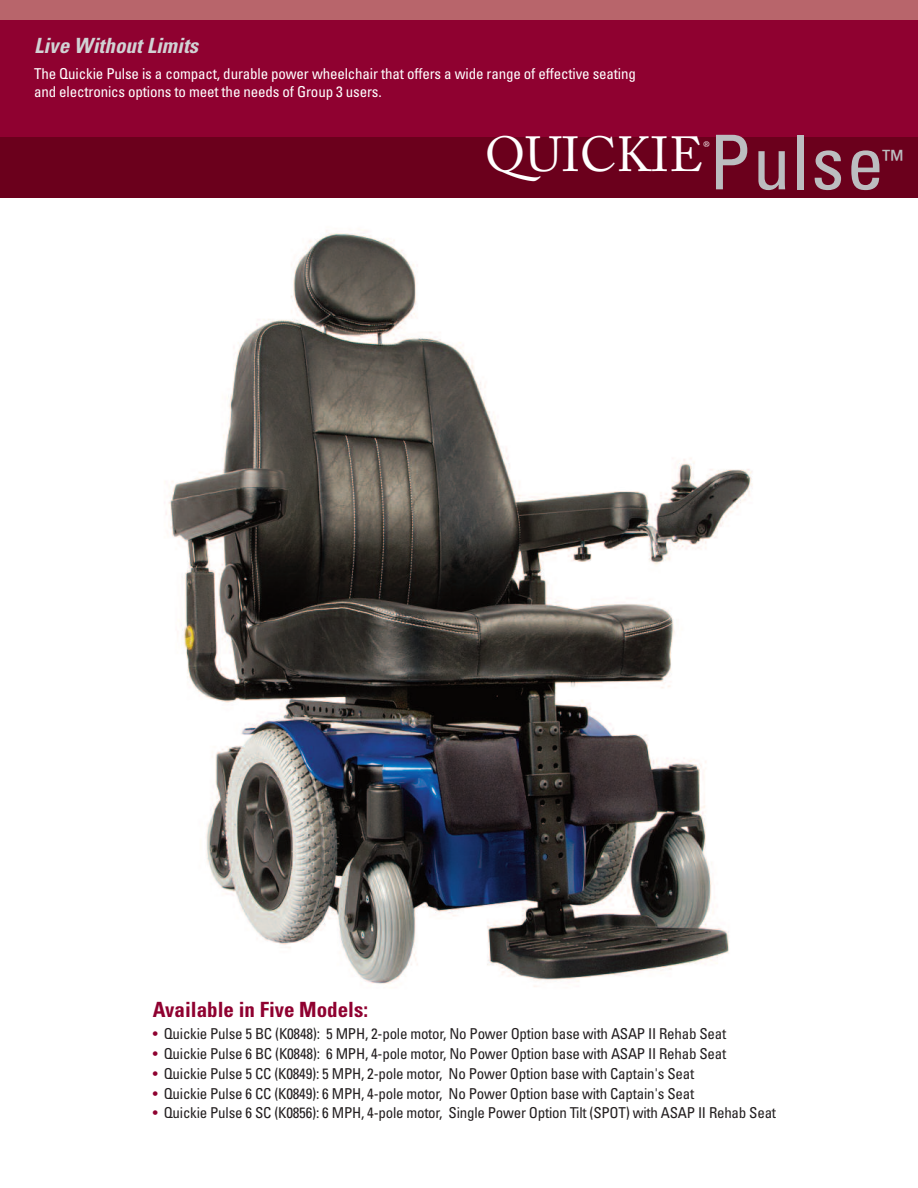
<style>
.page{position:relative;width:918px;height:1188px;background:#fff}
.page>*{position:absolute;margin:0;border:0;box-sizing:border-box;transform-origin:0 0}
.t1{font:condensed 75.6px "Univers";letter-spacing:.025em;color:#bcbdc0}
.t2{font:48.9px "Adobe Caslon Pro";color:#fff}
.t3{font:condensed 25.2px "Univers";color:#bcbdc0}
.t4{font:700 condensed 21px "Univers";color:#8f0130}
.t5{font:italic 700 condensed 21px "Univers";letter-spacing:.005em;color:#d1d2d4}
.t6{font:condensed 15px "Univers";letter-spacing:-.015em;color:#231f20}
.t7{font:condensed 15px/18px "Univers";letter-spacing:-.01em;color:#fff}
.t8{font:12px "Adobe Caslon Pro";color:#fff}
.s1{color:#8f0130}
</style>
<div class="page">
<img style="left:164px;top:230px;width:589px;height:757px">
<div style="left:0;top:0;width:918px;height:164px;background:#8f0130"></div>
<div style="left:0;top:0;width:918px;height:20px;background:#b8656b"></div>
<div style="left:0;top:137px;width:918px;height:61px;background:#6b001c"></div>
<h3 class="t5" style="left:34px;top:38px;width:166px">Live Without Limits</h3>
<p class="t7" style="left:34px;top:66px;width:603px">The Quickie Pulse is a compact, durable power wheelchair that offers a wide range of effective seating and electronics options to meet the needs of Group 3 users.</p>
<h2 class="t2" style="left:485px;top:137px;width:220px">QUICKIE</h2>
<p class="t8" style="left:703px;top:141px;width:8px">®</p>
<h1 class="t1" style="left:709px;top:135px;width:177px">Pulse</h1>
<h3 class="t3" style="left:882px;top:150px;width:22px">™</h3>
<h3 class="t4" style="left:153px;top:1002px;width:217px">Available in Five Models:</h3>
<p class="t6" style="left:153px;top:1028px;width:575px"><span class="s1">•</span> Quickie Pulse 5 BC (K0848): 5 MPH, 2-pole motor, No Power Option base with ASAP II Rehab Seat</p>
<p class="t6" style="left:153px;top:1048px;width:575px"><span class="s1">•</span> Quickie Pulse 6 BC (K0848): 6 MPH, 4-pole motor, No Power Option base with ASAP II Rehab Seat</p>
<p class="t6" style="left:153px;top:1068px;width:543px"><span class="s1">•</span> Quickie Pulse 5 CC (K0849): 5 MPH, 2-pole motor, No Power Option base with Captain's Seat</p>
<p class="t6" style="left:153px;top:1088px;width:543px"><span class="s1">•</span> Quickie Pulse 6 CC (K0849): 6 MPH, 4-pole motor, No Power Option base with Captain's Seat</p>
<p class="t6" style="left:153px;top:1107px;width:625px"><span class="s1">•</span> Quickie Pulse 6 SC (K0856): 6 MPH, 4-pole motor, Single Power Option Tilt (SPOT) with ASAP II Rehab Seat</p>
</div>
